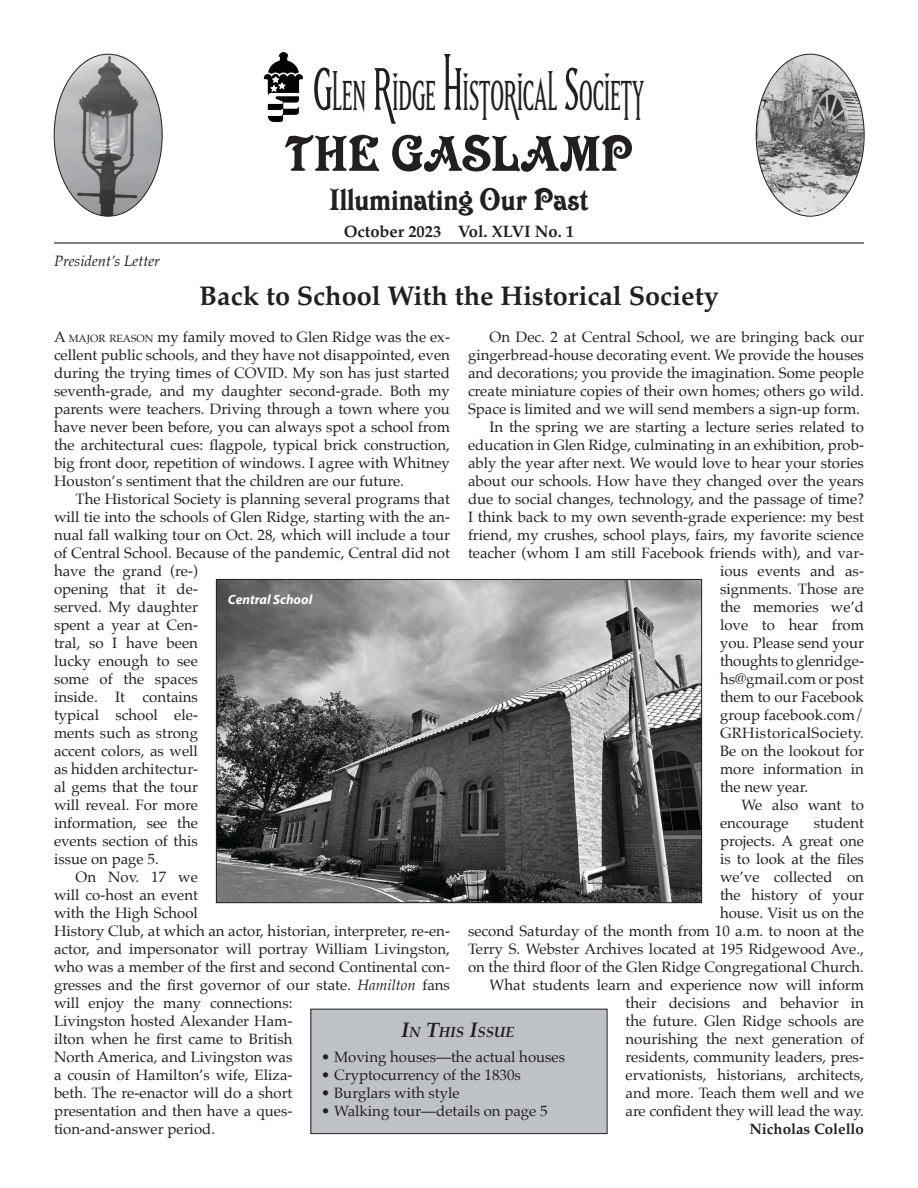
<style>
.page{position:relative;width:918px;height:1188px;background:#fff}
.page>*{position:absolute;margin:0;border:0;box-sizing:border-box;transform-origin:0 0}
.t1{font:54px "Victorian Com";letter-spacing:.005em;color:#231f20}
.Body{font:49.35px "Matrix II Tall OT";letter-spacing:-.005em;color:#231f20}
.t2{font:33px "Victorian Com";color:#231f20}
.t3{font:700 27px "Palatino";color:#231f20}
.t4{font:700 16.5px "Palatino";color:#231f20}
.Body-2{font:15px/18px "Palatino";color:#231f20}
.Body_First{font:15px/18px "Palatino";color:#231f20;text-align:justify}
.TOC_Entry{font:15px "Palatino";color:#231f20}
.Body-3{font:15px "Palatino";letter-spacing:.025em;color:#231f20}
.Slug{font:italic 15px "Palatino";color:#231f20}
.Byline{font:700 15px "Palatino";color:#231f20}
.TOC_Title{font:italic 700 14.7px "Palatino";color:#231f20}
.Caption_Center_Dropout{font:italic 700 13.5px "Myriad Pro";color:#fff}
.s1{font-size:70.5px}
.s2{font-style:inherit}
.s3{font-size:10.5px}
.s4{font-style:italic}
.s5{font-size:21px}
</style>
<div class="page">
<img style="left:218px;top:581px;width:482px;height:320px">
<div style="left:216px;top:579px;width:486px;height:324px;border:1px solid #231f20"></div>
<img style="left:756px;top:54px;width:108px;height:162px">
<img style="left:54px;top:54px;width:108px;height:162px">
<hr style="left:54px;top:242px;width:810px;height:2px;background:#231f20">
<img style="left:263px;top:52px;width:40px;height:71px">
<div style="left:311px;top:1009px;width:296px;height:125px;background:#bec2c7"></div>
<div style="left:310px;top:1009px;width:298px;height:125px;border:1px solid #231f20"></div>
<p class="Body" style="left:313px;top:62px;width:333px"><span class="s1">G</span>len <span class="s1">R</span>idge <span class="s1">H</span>istorical <span class="s1">S</span>ociety</p>
<p class="Slug" style="left:54px;top:248px;width:108px">President’s Letter</p>
<p class="t1" style="left:285px;top:125px;width:349px">THE GASLAMP</p>
<p class="t2" style="left:330px;top:183px;width:260px">Illuminating Our Past</p>
<p class="t4" style="left:344px;top:217px;width:232px">October 2023 Vol. XLVI No. 1</p>
<p class="t3" style="left:199px;top:273px;width:521px">Back to School With the Historical Society</p>
<p class="Body-2" style="left:468px;top:328px;width:398px;text-align:justify;text-indent:22px">On Dec. 2 at Central School, we are bringing back our gingerbread-house decorating event. We provide the houses and decorations; you provide the imagination. Some people create miniature copies of their own homes; others go wild.<br>Space is limited and we will send members a sign-up form.</p>
<p class="Body-2" style="left:490px;top:418px;width:376px">In the spring we are starting a lecture series related to</p>
<p class="Body-2" style="left:468px;top:436px;width:397px">education in Glen Ridge, culminating in an exhibition, prob-</p>
<p class="Body-2" style="left:468px;top:454px;width:397px">ably the year after next. We would love to hear your stories</p>
<p class="Body-2" style="left:468px;top:472px;width:397px">about our schools. How have they changed over the years</p>
<p class="Body-2" style="left:468px;top:490px;width:398px">due to social changes, technology, and the passage of time?</p>
<p class="Body-2" style="left:468px;top:508px;width:397px">I think back to my own seventh-grade experience: my best</p>
<p class="Body-2" style="left:468px;top:526px;width:397px">friend, my crushes, school plays, fairs, my favorite science</p>
<p class="Body-2" style="left:468px;top:544px;width:397px">teacher (whom I am still Facebook friends with), and var-</p>
<p class="Body-2" style="left:720px;top:562px;width:145px">ious events and as-</p>
<p class="Body-2" style="left:720px;top:580px;width:145px">signments. Those are</p>
<p class="Body-2" style="left:720px;top:598px;width:146px">the memories we’d</p>
<p class="Body-2" style="left:720px;top:616px;width:145px">love to hear from</p>
<p class="Body-2" style="left:720px;top:634px;width:145px">you. Please send your</p>
<p class="Body-2" style="left:720px;top:652px;width:145px">thoughts to glenridge-</p>
<p class="Body-2" style="left:720px;top:670px;width:146px">hs@gmail.com or post</p>
<p class="Body-2" style="left:720px;top:688px;width:145px">them to our Facebook</p>
<p class="Body-2" style="left:720px;top:706px;width:146px">group facebook.com/</p>
<p class="Body-3" style="left:720px;top:720px;width:146px">GRHistoricalSociety.</p>
<p class="Body-2" style="left:720px;top:742px;width:145px">Be on the lookout for</p>
<p class="Body-2" style="left:720px;top:760px;width:145px">more information in</p>
<p class="Body-2" style="left:720px;top:778px;width:90px">the new year.</p>
<p class="Body-2" style="left:720px;top:796px;width:146px;text-indent:22px">We also want to encourage</p>
<p class="Body_First" style="left:54px;top:328px;width:398px"><span class="s2">A</span> <span class="s3">MAJOR REASON</span> my family moved to Glen Ridge was the ex&shy;cellent public schools, and they have not disappointed, even during the trying times of COVID. My son has just started seventh-grade, and my daughter second-grade. Both my parents were teachers. Driving through a town where you have never been before, you can always spot a school from the architectural cues: flagpole, typical brick construction, big front door, repetition of windows. I agree with Whitney Houston’s sentiment that the children are our future.</p>
<p class="Body-2" style="left:54px;top:490px;width:397px;text-indent:22px">The Historical Society is planning several programs that will tie into the schools of Glen Ridge, starting with the an&shy;nual fall walking tour on Oct. 28, which will include a tour of Central School. Because of the pandemic, Central did not have the grand (re-)<br>opening that it de-<br>served. My daughter<br>spent a year at Cen-<br>tral, so I have been<br>lucky enough to see<br>some of the spaces<br>inside. It contains<br>typical school ele-<br>ments such as strong<br>accent colors, as well<br>as hidden architectur-<br>al gems that the tour<br>will reveal. For more<br>information, see the<br>events section of this<br>issue on page 5.</p>
<p class="Body-2" style="left:54px;top:868px;width:398px;text-indent:22px">On Nov. 17 we<br>will co-host an event<br>with the High School<br>History Club, at which an actor, historian, interpreter, re-en&shy;actor, and impersonator will portray William Livingston, who was a member of the first and second Continental con&shy;gresses and the first governor of our state. <span class="s4">Hamilton</span> fans will enjoy the many connections:<br>Livingston hosted Alexander Ham-<br>ilton when he first came to British<br>North America, and Livingston was<br>a cousin of Hamilton’s wife, Eliza-<br>beth. The re-enactor will do a short<br>presentation and then have a ques-<br>tion-and-answer period.</p>
<p class="Caption_Center_Dropout" style="left:228px;top:591px;width:86px">Central School</p>
<p class="Body-2" style="left:468px;top:814px;width:398px;text-align:right">student<br>projects. A great one<br>is to look at the files<br>we’ve collected on<br>the history of your<br>house. Visit us on the<br>second Saturday of the month from 10 a.m. to noon at the<br>Terry S. Webster Archives located at 195 Ridgewood Ave., on the third floor of the Glen Ridge Congregational Church.</p>
<p class="Body-2" style="left:626px;top:976px;width:240px;text-align:justify;text-indent:-136px">What students learn and experience now will inform their decisions and behavior in the future. Glen Ridge schools are nourishing the next generation of residents, community leaders, pres&shy;ervationists, historians, architects, and more. Teach them well and we are confident they will lead the way.</p>
<p class="Byline" style="left:749px;top:1116px;width:116px">Nicholas Colello</p>
<p class="TOC_Title" style="left:401px;top:1020px;width:115px"><span class="s5">I</span>N <span class="s5">T</span>HIS <span class="s5">I</span>SSUE</p>
<p class="TOC_Entry" style="left:321px;top:1044px;width:245px">• Moving houses—the actual houses</p>
<p class="TOC_Entry" style="left:321px;top:1062px;width:201px">• Cryptocurrency of the 1830s</p>
<p class="TOC_Entry" style="left:321px;top:1080px;width:140px">• Burglars with style</p>
<p class="TOC_Entry" style="left:321px;top:1098px;width:228px">• Walking tour—details on page 5</p>
</div>
